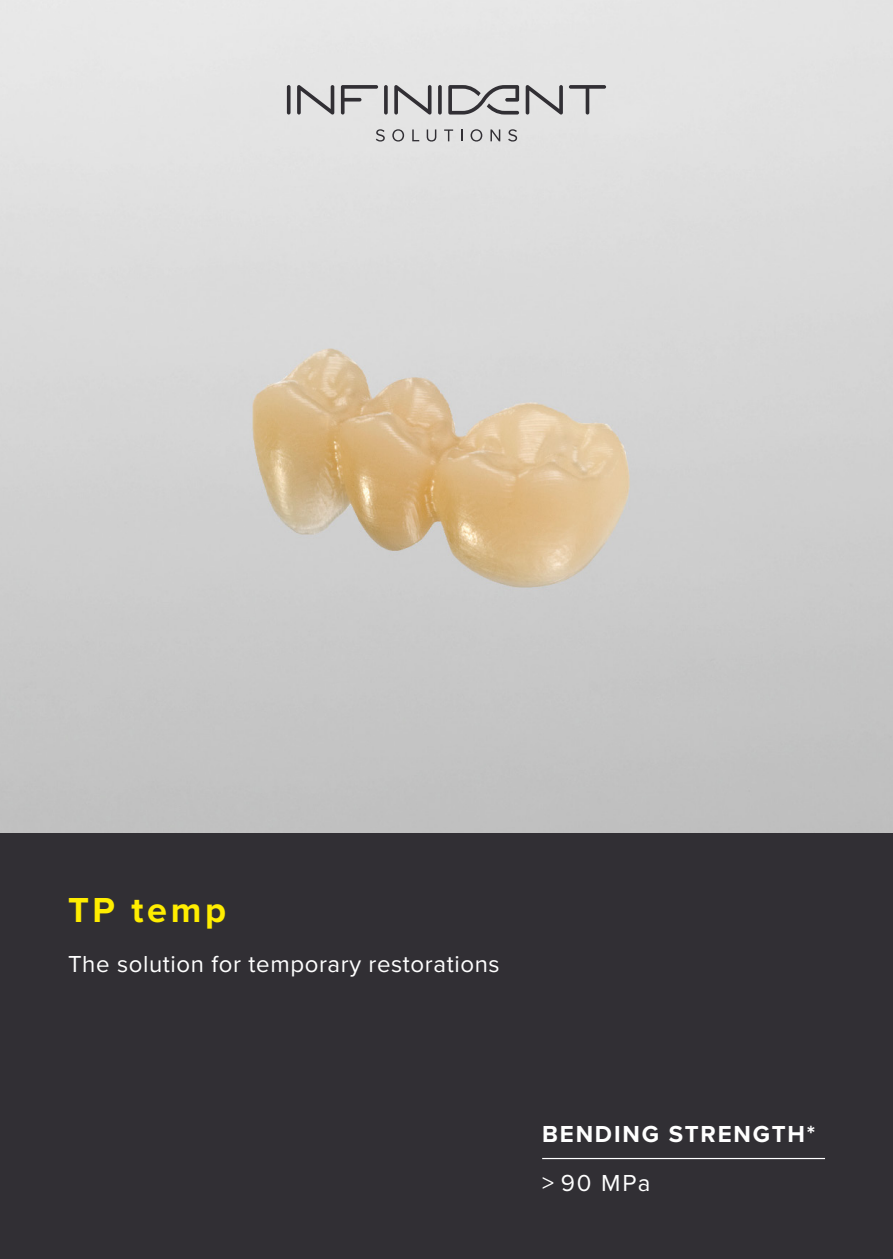
<style>
.page{position:relative;width:893px;height:1259px;background:#fff}
.page>*{position:absolute;margin:0;border:0;box-sizing:border-box;transform-origin:0 0}
.t1{font:700 36px "Proxima Nova";letter-spacing:.1em;color:#ffed00}
.t2{font:24px "Proxima Nova";letter-spacing:.025em;color:#fff}
.t3{font:700 24px "Proxima Nova";letter-spacing:.075em;color:#fff}
</style>
<div class="page">
<img style="left:0;top:0;width:893px;height:833px">
<div style="left:0;top:833px;width:893px;height:426px;background:#312f34"></div>
<svg style="left:376px;top:129px;width:9px;height:13px"></svg>
<svg style="left:392px;top:129px;width:12px;height:13px"></svg>
<svg style="left:412px;top:129px;width:7px;height:12px"></svg>
<svg style="left:427px;top:129px;width:9px;height:13px"></svg>
<svg style="left:444px;top:129px;width:9px;height:12px"></svg>
<svg style="left:461px;top:129px;width:1px;height:12px"></svg>
<svg style="left:471px;top:129px;width:11px;height:13px"></svg>
<svg style="left:490px;top:129px;width:10px;height:12px"></svg>
<svg style="left:508px;top:129px;width:9px;height:13px"></svg>
<svg style="left:297px;top:85px;width:37px;height:30px"></svg>
<svg style="left:287px;top:85px;width:4px;height:30px"></svg>
<svg style="left:341px;top:85px;width:37px;height:30px"></svg>
<svg style="left:526px;top:85px;width:37px;height:30px"></svg>
<svg style="left:384px;top:85px;width:4px;height:30px"></svg>
<svg style="left:438px;top:85px;width:4px;height:30px"></svg>
<svg style="left:394px;top:85px;width:37px;height:30px"></svg>
<svg style="left:448px;top:85px;width:71px;height:30px;background:#a9a8aa"></svg>
<svg style="left:569px;top:85px;width:37px;height:30px"></svg>
<hr style="left:542px;top:1158px;width:283px;height:1px;background:#fff">
<h1 class="t1" style="left:68px;top:883px;width:160px">TP temp</h1>
<p class="t2" style="left:68px;top:945px;width:433px">The solution for temporary restorations</p>
<p class="t3" style="left:542px;top:1116px;width:275px">BENDING STRENGTH*</p>
<p class="t2" style="left:542px;top:1165px;width:110px">&gt; 90 MPa</p>
</div>
